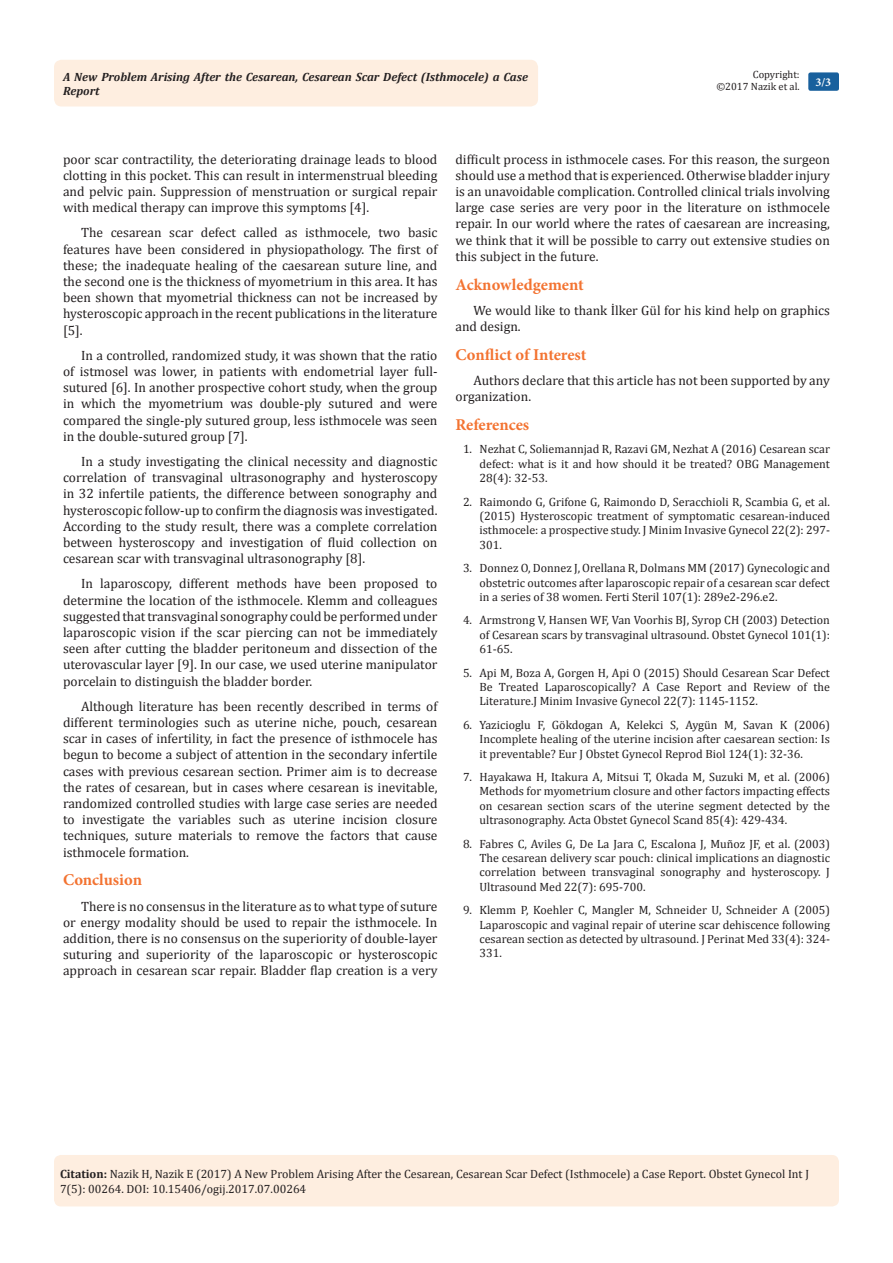
<style>
.page{position:relative;width:893px;height:1263px;background:#fff}
.page>*{position:absolute;margin:0;border:0;box-sizing:border-box;transform-origin:0 0}
.List_Paragraph{font:700 16.5px "Minion Pro";letter-spacing:-.005em;color:#f37331}
.t1{font:13.5px/16.2px "Cambria";color:#231f20;text-align:justify}
.Citation{font:12px/14.4px "Cambria";color:#231f20;text-align:justify}
.t2{font:italic 700 12px/14.4px "Cambria";color:#231f20}
.t3{font:700 12px "Minion Pro";color:#fff}
.t4{font:10.5px/12.6px "Cambria";color:#231f20;text-align:right}
.s1{font-weight:700}
</style>
<div class="page">
<div style="left:54px;top:1155px;width:785px;height:51px;background:#feeee0;border-radius:7px"></div>
<div style="left:54px;top:60px;width:484px;height:46px;background:#feeee0;border-radius:8px"></div>
<div style="left:808px;top:72px;width:31px;height:19px;background:#18609d;border-radius:2px"></div>
<p class="t4" style="left:716px;top:68px;width:85px">Copyright:<br>©2017 Nazik et al.</p>
<p class="t2" style="left:63px;top:69px;width:466px">A New Problem Arising After the Cesarean, Cesarean Scar Defect (Isthmocele) a Case<br>Report</p>
<p class="t3" style="left:815px;top:74px;width:17px">3/3</p>
<p class="t1" style="left:63px;top:151px;width:376px">poor scar contractility, the deteriorating drainage leads to blood clotting in this pocket. This can result in intermenstrual bleeding and pelvic pain. Suppression of menstruation or surgical repair with medical therapy can improve this symptoms [4].</p>
<p class="t1" style="left:63px;top:225px;width:376px;text-indent:18px">The cesarean scar defect called as isthmocele, two basic features have been considered in physiopathology. The first of these; the inadequate healing of the caesarean suture line, and the second one is the thickness of myometrium in this area. It has been shown that myometrial thickness can not be increased by hysteroscopic approach in the recent publications in the literature [5].</p>
<p class="t1" style="left:63px;top:347px;width:376px;text-indent:18px">In a controlled, randomized study, it was shown that the ratio of istmosel was lower, in patients with endometrial layer full&shy;sutured [6]. In another prospective cohort study, when the group in which the myometrium was double-ply sutured and were compared the single-ply sutured group, less isthmocele was seen in the double-sutured group [7].</p>
<p class="t1" style="left:63px;top:453px;width:376px;text-indent:18px">In a study investigating the clinical necessity and diagnostic correlation of transvaginal ultrasonography and hysteroscopy in 32 infertile patients, the difference between sonography and hysteroscopic follow-up to confirm the diagnosis was investigated.<br>According to the study result, there was a complete correlation between hysteroscopy and investigation of fluid collection on cesarean scar with transvaginal ultrasonography [8].</p>
<p class="t1" style="left:63px;top:576px;width:376px;text-indent:18px">In laparoscopy, different methods have been proposed to determine the location of the isthmocele. Klemm and colleagues suggested that transvaginal sonography could be performed under laparoscopic vision if the scar piercing can not be immediately seen after cutting the bladder peritoneum and dissection of the uterovascular layer [9]. In our case, we used uterine manipulator porcelain to distinguish the bladder border.</p>
<p class="t1" style="left:63px;top:698px;width:376px;text-indent:18px">Although literature has been recently described in terms of different terminologies such as uterine niche, pouch, cesarean scar in cases of infertility, in fact the presence of isthmocele has begun to become a subject of attention in the secondary infertile cases with previous cesarean section. Primer aim is to decrease the rates of cesarean, but in cases where cesarean is inevitable, randomized controlled studies with large case series are needed to investigate the variables such as uterine incision closure techniques, suture materials to remove the factors that cause isthmocele formation.</p>
<p class="List_Paragraph" style="left:63px;top:868px;width:81px">Conclusion</p>
<p class="t1" style="left:63px;top:898px;width:376px;text-indent:18px">There is no consensus in the literature as to what type of suture or energy modality should be used to repair the isthmocele. In addition, there is no consensus on the superiority of double-layer suturing and superiority of the laparoscopic or hysteroscopic approach in cesarean scar repair. Bladder flap creation is a very</p>
<p class="t1" style="left:455px;top:151px;width:376px">difficult process in isthmocele cases. For this reason, the surgeon should use a method that is experienced. Otherwise bladder injury is an unavoidable complication. Controlled clinical trials involving large case series are very poor in the literature on isthmocele repair. In our world where the rates of caesarean are increasing, we think that it will be possible to carry out extensive studies on this subject in the future.</p>
<p class="List_Paragraph" style="left:455px;top:273px;width:130px">Acknowledgement</p>
<p class="t1" style="left:455px;top:302px;width:376px;text-indent:18px">We would like to thank İlker Gül for his kind help on graphics and design.</p>
<p class="List_Paragraph" style="left:455px;top:343px;width:132px">Conflict of Interest</p>
<p class="t1" style="left:455px;top:372px;width:376px;text-indent:18px">Authors declare that this article has not been supported by any organization.</p>
<p class="List_Paragraph" style="left:455px;top:413px;width:75px">References</p>
<p class="Citation" style="left:479px;top:442px;width:352px;text-indent:-16px">1. Nezhat C, Soliemannjad R, Razavi GM, Nezhat A (2016) Cesarean scar defect: what is it and how should it be treated? OBG Management 28(4): 32-53.</p>
<p class="Citation" style="left:479px;top:494px;width:352px;text-indent:-16px">2. Raimondo G, Grifone G, Raimondo D, Seracchioli R, Scambia G, et al. (2015) Hysteroscopic treatment of symptomatic cesarean-induced isthmocele: a prospective study. J Minim Invasive Gynecol 22(2): 297- 301.</p>
<p class="Citation" style="left:479px;top:561px;width:352px;text-indent:-16px">3. Donnez O, Donnez J, Orellana R, Dolmans MM (2017) Gynecologic and obstetric outcomes after laparoscopic repair of a cesarean scar defect in a series of 38 women. Ferti Steril 107(1): 289e2-296.e2.</p>
<p class="Citation" style="left:479px;top:613px;width:352px;text-indent:-16px">4. Armstrong V, Hansen WF, Van Voorhis BJ, Syrop CH (2003) Detection of Cesarean scars by transvaginal ultrasound. Obstet Gynecol 101(1):<br>61-65.</p>
<p class="Citation" style="left:479px;top:665px;width:352px;text-indent:-16px">5. Api M, Boza A, Gorgen H, Api O (2015) Should Cesarean Scar Defect Be Treated Laparoscopically? A Case Report and Review of the Literature.J Minim Invasive Gynecol 22(7): 1145-1152.</p>
<p class="Citation" style="left:479px;top:717px;width:352px;text-indent:-16px">6. Yazicioglu F, Gökdogan A, Kelekci S, Aygün M, Savan K (2006)<br>Incomplete healing of the uterine incision after caesarean section: Is it preventable? Eur J Obstet Gynecol Reprod Biol 124(1): 32-36.</p>
<p class="Citation" style="left:479px;top:770px;width:352px;text-indent:-16px">7. Hayakawa H, Itakura A, Mitsui T, Okada M, Suzuki M, et al. (2006)<br>Methods for myometrium closure and other factors impacting effects on cesarean section scars of the uterine segment detected by the ultrasonography. Acta Obstet Gynecol Scand 85(4): 429-434.</p>
<p class="Citation" style="left:479px;top:836px;width:352px;text-indent:-16px">8. Fabres C, Aviles G, De La Jara C, Escalona J, Muñoz JF, et al. (2003)<br>The cesarean delivery scar pouch: clinical implications an diagnostic correlation between transvaginal sonography and hysteroscopy. J Ultrasound Med 22(7): 695-700.</p>
<p class="Citation" style="left:479px;top:903px;width:352px;text-indent:-16px">9. Klemm P, Koehler C, Mangler M, Schneider U, Schneider A (2005)<br>Laparoscopic and vaginal repair of uterine scar dehiscence following cesarean section as detected by ultrasound. J Perinat Med 33(4): 324- 331.</p>
<p class="Citation" style="left:60px;top:1167px;width:750px"><span class="s1">Citation:</span> Nazik H, Nazik E (2017) A New Problem Arising After the Cesarean, Cesarean Scar Defect (Isthmocele) a Case Report. Obstet Gynecol Int J<br>7(5): 00264. DOI: 10.15406/ogij.2017.07.00264</p>
</div>
